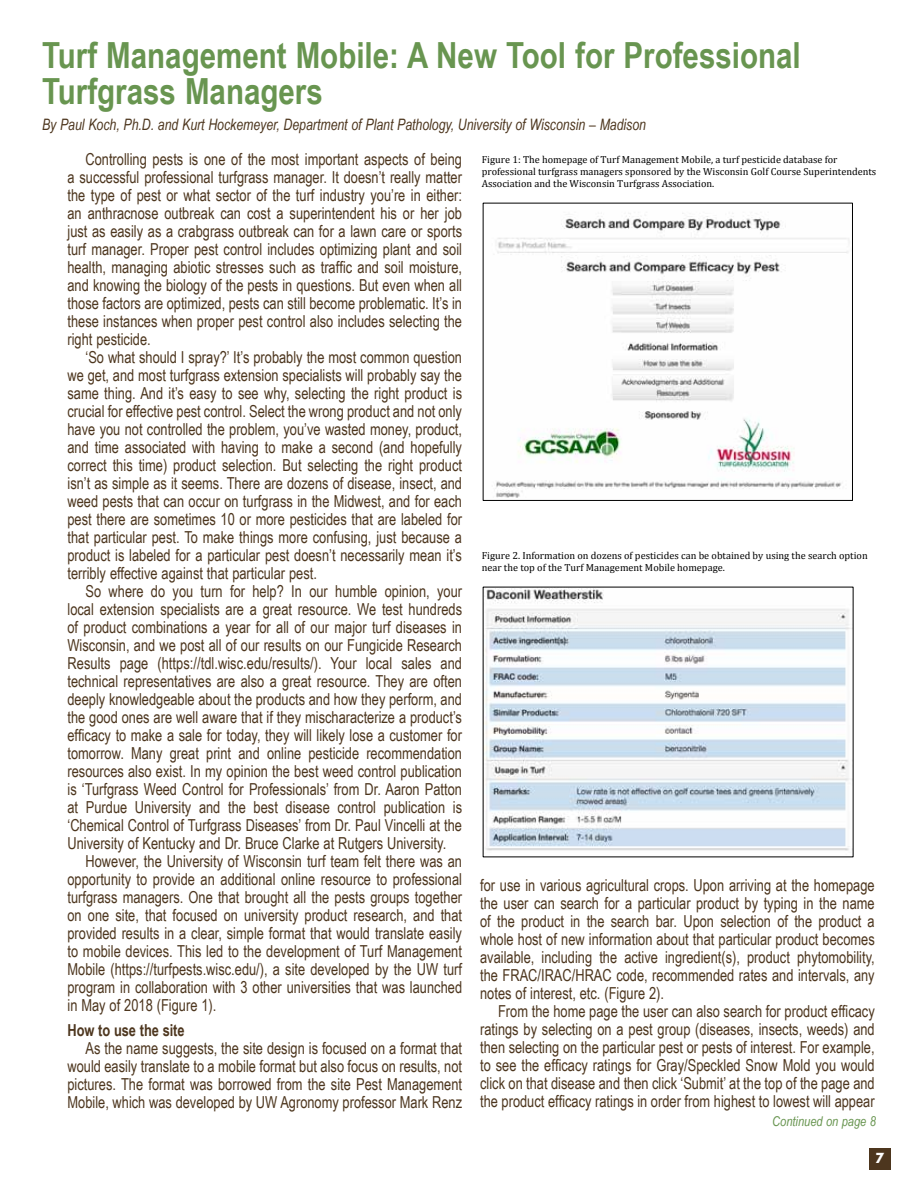
<style>
.page{position:relative;width:918px;height:1188px;background:#fff}
.page>*{position:absolute;margin:0;border:0;box-sizing:border-box;transform-origin:0 0}
.t1{font:700 36px/36px "Arial Narrow";color:#689550}
.t2{font:16.5px/18px "Arial Narrow";color:#4d361e;text-align:justify;scale:.95 1}
.t3{font:700 16.5px "Arial Narrow";letter-spacing:-.005em;color:#4d361e;scale:.95 1}
.t4{font:italic 15.75px "Arial Narrow";color:#4d361e;scale:.95 1}
.t5{font:italic 13.5px "Arial Narrow";color:#689550}
.t6{font:700 13.5px "Futura";color:#fff;scale:.95 1}
.t7{font:10.2px/12px "Cambria";color:#000}
</style>
<div class="page">
<div style="left:869px;top:1148px;width:22px;height:22px;background:#4d361e"></div>
<img style="left:495px;top:213px;width:354px;height:285px">
<div style="left:483px;top:203px;width:370px;height:298px;border:1px solid #000"></div>
<img style="left:485px;top:589px;width:366px;height:262px">
<h1 class="t1" style="left:42px;top:36px;width:760px">Turf Management Mobile: A New Tool for Professional<br>Turfgrass Managers</h1>
<p class="t4" style="left:42px;top:114px;width:637px">By Paul Koch, Ph.D. and Kurt Hockemeyer, Department of Plant Pathology, University of Wisconsin – Madison</p>
<p class="t2" style="left:68px;top:150px;width:417px;text-indent:18px">Controlling pests is one of the most important aspects of being a successful professional turfgrass manager. It doesn’t really matter the type of pest or what sector of the turf industry you’re in either: an anthracnose outbreak can cost a superintendent his or her job just as easily as a crabgrass outbreak can for a lawn care or sports turf manager. Proper pest control includes optimizing plant and soil health, managing abiotic stresses such as traffic and soil moisture, and knowing the biology of the pests in questions. But even when all those factors are optimized, pests can still become problematic. It’s in these instances when proper pest control also includes selecting the right pesticide.</p>
<p class="t2" style="left:68px;top:348px;width:417px;text-indent:18px">‘So what should I spray?’ It’s probably the most common question we get, and most turfgrass extension specialists will probably say the same thing. And it’s easy to see why, selecting the right product is crucial for effective pest control. Select the wrong product and not only have you not controlled the problem, you’ve wasted money, product, and time associated with having to make a second (and hopefully correct this time) product selection. But selecting the right product isn’t as simple as it seems. There are dozens of disease, insect, and weed pests that can occur on turfgrass in the Midwest, and for each pest there are sometimes 10 or more pesticides that are labeled for that particular pest. To make things more confusing, just because a product is labeled for a particular pest doesn’t necessarily mean it’s terribly effective against that particular pest.</p>
<p class="t2" style="left:86px;top:582px;width:398px">So where do you turn for help? In our humble opinion, your</p>
<p class="t2" style="left:68px;top:600px;width:417px">local extension specialists are a great resource. We test hundreds</p>
<p class="t2" style="left:68px;top:618px;width:417px">of product combinations a year for all of our major turf diseases in</p>
<p class="t2" style="left:68px;top:636px;width:417px">Wisconsin, and we post all of our results on our Fungicide Research</p>
<p class="t2" style="left:68px;top:654px;width:417px">Results page (https://tdl.wisc.edu/results/). Your local sales and</p>
<p class="t2" style="left:68px;top:672px;width:417px">technical representatives are also a great resource. They are often</p>
<p class="t2" style="left:68px;top:690px;width:417px">deeply knowledgeable about the products and how they perform, and</p>
<p class="t2" style="left:68px;top:708px;width:417px">the good ones are well aware that if they mischaracterize a product’s</p>
<p class="t2" style="left:68px;top:726px;width:417px">efficacy to make a sale for today, they will likely lose a customer for</p>
<p class="t2" style="left:68px;top:744px;width:417px">tomorrow. Many great print and online pesticide recommendation</p>
<p class="t2" style="left:68px;top:762px;width:417px">resources also exist. In my opinion the best weed control publication</p>
<p class="t2" style="left:68px;top:780px;width:417px">is ‘Turfgrass Weed Control for Professionals’ from Dr. Aaron Patton</p>
<p class="t2" style="left:68px;top:798px;width:417px">at Purdue University and the best disease control publication is</p>
<p class="t2" style="left:68px;top:816px;width:417px">‘Chemical Control of Turfgrass Diseases’ from Dr. Paul Vincelli at the</p>
<p class="t2" style="left:68px;top:834px;width:400px">University of Kentucky and Dr. Bruce Clarke at Rutgers University.</p>
<p class="t2" style="left:86px;top:852px;width:398px">However, the University of Wisconsin turf team felt there was an</p>
<p class="t2" style="left:68px;top:870px;width:417px">opportunity to provide an additional online resource to professional</p>
<p class="t2" style="left:68px;top:888px;width:417px">turfgrass managers. One that brought all the pests groups together</p>
<p class="t2" style="left:68px;top:906px;width:417px">on one site, that focused on university product research, and that</p>
<p class="t2" style="left:68px;top:924px;width:417px">provided results in a clear, simple format that would translate easily</p>
<p class="t2" style="left:68px;top:942px;width:417px">to mobile devices. This led to the development of Turf Management</p>
<p class="t2" style="left:68px;top:960px;width:417px">Mobile (https://turfpests.wisc.edu/), a site developed by the UW turf</p>
<p class="t2" style="left:68px;top:978px;width:417px">program in collaboration with 3 other universities that was launched</p>
<p class="t2" style="left:68px;top:996px;width:158px">in May of 2018 (Figure 1).</p>
<p class="t3" style="left:68px;top:1018px;width:125px">How to use the site</p>
<p class="t2" style="left:68px;top:1039px;width:417px;text-indent:18px">As the name suggests, the site design is focused on a format that would easily translate to a mobile format but also focus on results, not pictures. The format was borrowed from the site Pest Management Mobile, which was developed by UW Agronomy professor Mark Renz</p>
<p class="t7" style="left:482px;top:154px;width:396px">Figure 1: The homepage of Turf Management Mobile, a turf pesticide database for professional turfgrass managers sponsored by the Wisconsin Golf Course Superintendents<br>Association and the Wisconsin Turfgrass Association.</p>
<p class="t7" style="left:482px;top:550px;width:388px">Figure 2. Information on dozens of pesticides can be obtained by using the search option near the top of the Turf Management Mobile homepage.</p>
<p class="t2" style="left:480px;top:876px;width:417px">for use in various agricultural crops. Upon arriving at the homepage the user can search for a particular product by typing in the name of the product in the search bar. Upon selection of the product a whole host of new information about that particular product becomes available, including the active ingredient(s), product phytomobility, the FRAC/IRAC/HRAC code, recommended rates and intervals, any notes of interest, etc. (Figure 2).</p>
<p class="t2" style="left:480px;top:1002px;width:417px;text-indent:18px">From the home page the user can also search for product efficacy ratings by selecting on a pest group (diseases, insects, weeds) and then selecting on the particular pest or pests of interest. For example, to see the efficacy ratings for Gray/Speckled Snow Mold you would click on that disease and then click ‘Submit’ at the top of the page and the product efficacy ratings in order from highest to lowest will appear</p>
<p class="t5" style="left:772px;top:1112px;width:105px">Continued on page 8</p>
<p class="t6" style="left:876px;top:1149px;width:11px">7</p>
</div>
